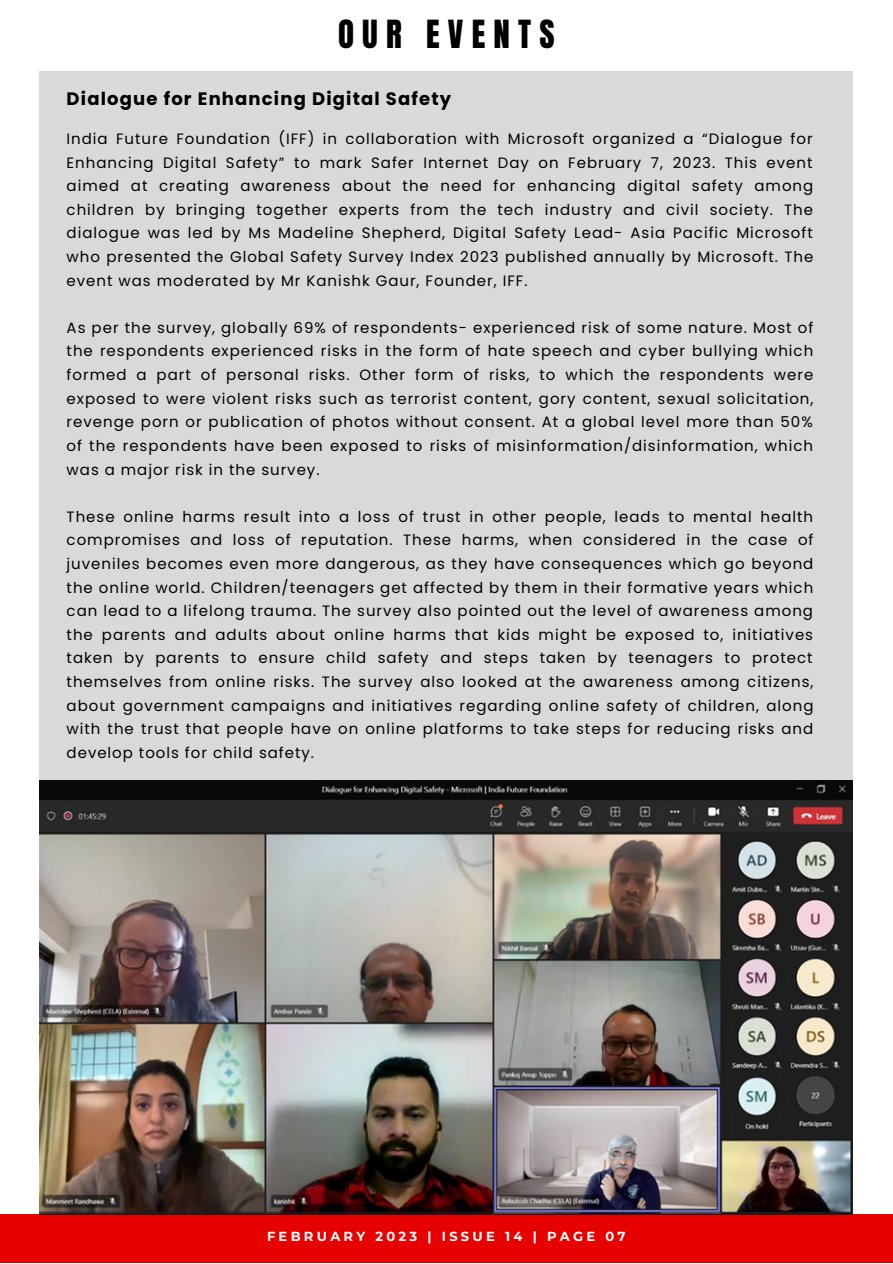
<style>
.page{position:relative;width:893px;height:1264px;background:#fff}
.page>*{position:absolute;margin:0;border:0;box-sizing:border-box;transform-origin:0 0}
.t1{font:33px "Anton";letter-spacing:.25em;color:#000}
.t2{font:700 18px "Poppins";letter-spacing:.065em;color:#000}
.t3{font:15px/23.5px "Poppins";letter-spacing:.065em;color:#000;text-align:justify}
.t4{font:700 13.05px "Montserrat";letter-spacing:.25em;color:#fff}
</style>
<div class="page">
<div style="left:40px;top:71px;width:812px;height:1156px;background:#d9d9d9"></div>
<div style="left:0;top:1214px;width:892px;height:48px;background:#e70000"></div>
<img style="left:40px;top:780px;width:812px;height:434px">
<h1 class="t1" style="left:338px;top:11px;width:218px">OUR EVENTS</h1>
<p class="t2" style="left:67px;top:87px;width:386px">Dialogue for Enhancing Digital Safety</p>
<p class="t3" style="left:67px;top:127px;width:748px">India Future Foundation (IFF) in collaboration with Microsoft organized a “Dialogue for Enhancing Digital Safety” to mark Safer Internet Day on February 7, 2023. This event aimed at creating awareness about the need for enhancing digital safety among children by bringing together experts from the tech industry and civil society. The dialogue was led by Ms Madeline Shepherd, Digital Safety Lead- Asia Pacific Microsoft who presented the Global Safety Survey Index 2023 published annually by Microsoft. The event was moderated by Mr Kanishk Gaur, Founder, IFF.</p>
<p class="t3" style="left:67px;top:316px;width:748px">As per the survey, globally 69% of respondents- experienced risk of some nature. Most of the respondents experienced risks in the form of hate speech and cyber bullying which formed a part of personal risks. Other form of risks, to which the respondents were exposed to were violent risks such as terrorist content, gory content, sexual solicitation, revenge porn or publication of photos without consent. At a global level more than 50% of the respondents have been exposed to risks of misinformation/disinformation, which was a major risk in the survey.</p>
<p class="t3" style="left:67px;top:504px;width:748px">These online harms result into a loss of trust in other people, leads to mental health compromises and loss of reputation. These harms, when considered in the case of juveniles becomes even more dangerous, as they have consequences which go beyond the online world. Children/teenagers get affected by them in their formative years which can lead to a lifelong trauma. The survey also pointed out the level of awareness among the parents and adults about online harms that kids might be exposed to, initiatives taken by parents to ensure child safety and steps taken by teenagers to protect themselves from online risks. The survey also looked at the awareness among citizens, about government campaigns and initiatives regarding online safety of children, along with the trust that people have on online platforms to take steps for reducing risks and develop tools for child safety.</p>
<p class="t4" style="left:267px;top:1228px;width:360px">FEBRUARY 2023 | ISSUE 14 | PAGE 07</p>
</div>
